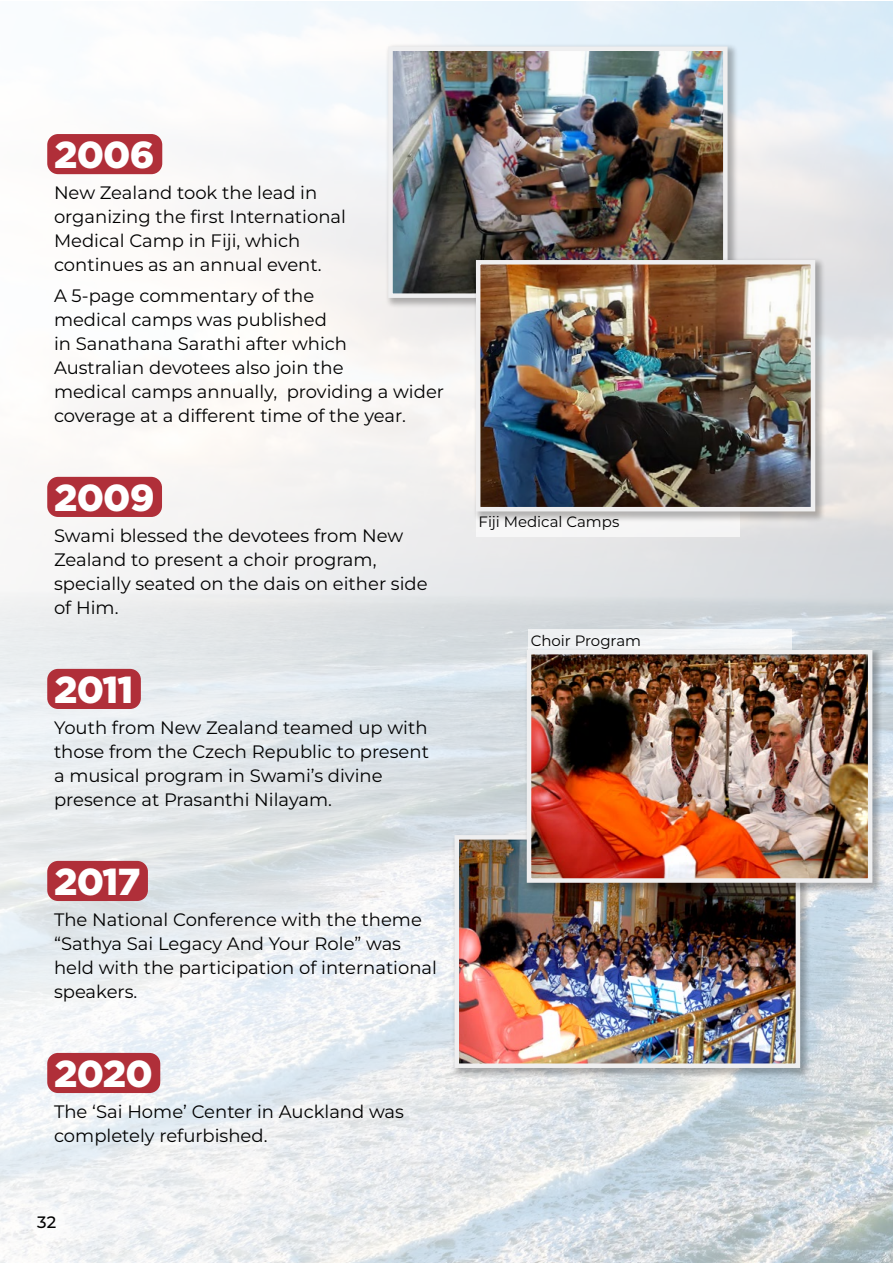
<style>
.page{position:relative;width:893px;height:1263px;background:#fff}
.page>*{position:absolute;margin:0;border:0;box-sizing:border-box;transform-origin:0 0}
.t1{font:900 37.5px "Gotham";letter-spacing:-.02em;color:#fff}
.t2{font:18px/24px "Montserrat";color:#000}
.t3{font:500 16.5px "Montserrat";color:#000}
.t4{font:15px "Montserrat";letter-spacing:-.01em;color:#000}
</style>
<div class="page">
<img style="left:0;top:1px;width:893px;height:1262px">
<div style="left:476px;top:510px;width:264px;height:27px;background:#f6f6f6"></div>
<div style="left:385px;top:44px;width:354px;height:265px;background:#000;opacity:.28"></div>
<img style="left:393px;top:51px;width:330px;height:242px">
<div style="left:388px;top:46px;width:340px;height:252px;border:4px solid #efeff0"></div>
<div style="left:473px;top:257px;width:353px;height:266px;background:#000;opacity:.28"></div>
<img style="left:481px;top:265px;width:329px;height:241px">
<div style="left:476px;top:260px;width:339px;height:251px;border:4px solid #efeff0"></div>
<div style="left:452px;top:832px;width:359px;height:247px;background:#000;opacity:.28"></div>
<img style="left:459px;top:840px;width:336px;height:223px">
<div style="left:454px;top:835px;width:346px;height:233px;border:4px solid #efeff0"></div>
<div style="left:528px;top:629px;width:264px;height:27px;background:#f1f4f6"></div>
<div style="left:524px;top:647px;width:359px;height:247px;background:#000;opacity:.28"></div>
<img style="left:532px;top:655px;width:335px;height:223px">
<div style="left:527px;top:650px;width:345px;height:233px;border:4px solid #efeff0"></div>
<div style="left:31px;top:1205px;width:34px;height:34px;background:#fff;border-radius:50%"></div>
<div style="left:47px;top:134px;width:115px;height:40px;background:#b02f39;border-radius:11px"></div>
<div style="left:47px;top:477px;width:115px;height:40px;background:#b02f39;border-radius:11px"></div>
<div style="left:47px;top:669px;width:94px;height:40px;background:#b02f39;border-radius:11px"></div>
<div style="left:47px;top:861px;width:101px;height:40px;background:#b02f39;border-radius:11px"></div>
<div style="left:47px;top:1053px;width:113px;height:40px;background:#b02f39;border-radius:11px"></div>
<h1 class="t1" style="left:54px;top:133px;width:102px">2006</h1>
<p class="t2" style="left:54px;top:180px;width:294px">New Zealand took the lead in organizing the first International<br>Medical Camp in Fiji, which continues as an annual event.</p>
<p class="t2" style="left:54px;top:283px;width:392px">A 5-page commentary of the<br>medical camps was published<br>in Sanathana Sarathi after which<br>Australian devotees also join the<br>medical camps annually, providing a wider coverage at a different time of the year.</p>
<h1 class="t1" style="left:54px;top:476px;width:102px">2009</h1>
<p class="t2" style="left:54px;top:523px;width:375px">Swami blessed the devotees from New<br>Zealand to present a choir program, specially seated on the dais on either side of Him.</p>
<h1 class="t1" style="left:54px;top:668px;width:81px">2011</h1>
<p class="t2" style="left:54px;top:715px;width:376px">Youth from New Zealand teamed up with those from the Czech Republic to present a musical program in Swami’s divine presence at Prasanthi Nilayam.</p>
<h1 class="t1" style="left:54px;top:860px;width:88px">2017</h1>
<p class="t2" style="left:54px;top:907px;width:385px">The National Conference with the theme “Sathya Sai Legacy And Your Role” was held with the participation of international speakers.</p>
<h1 class="t1" style="left:54px;top:1052px;width:100px">2020</h1>
<p class="t2" style="left:54px;top:1099px;width:352px">The ‘Sai Home’ Center in Auckland was completely refurbished.</p>
<p class="t3" style="left:37px;top:1210px;width:20px">32</p>
<p class="t4" style="left:479px;top:512px;width:142px">Fiji Medical Camps</p>
<p class="t4" style="left:531px;top:631px;width:112px">Choir Program</p>
</div>
